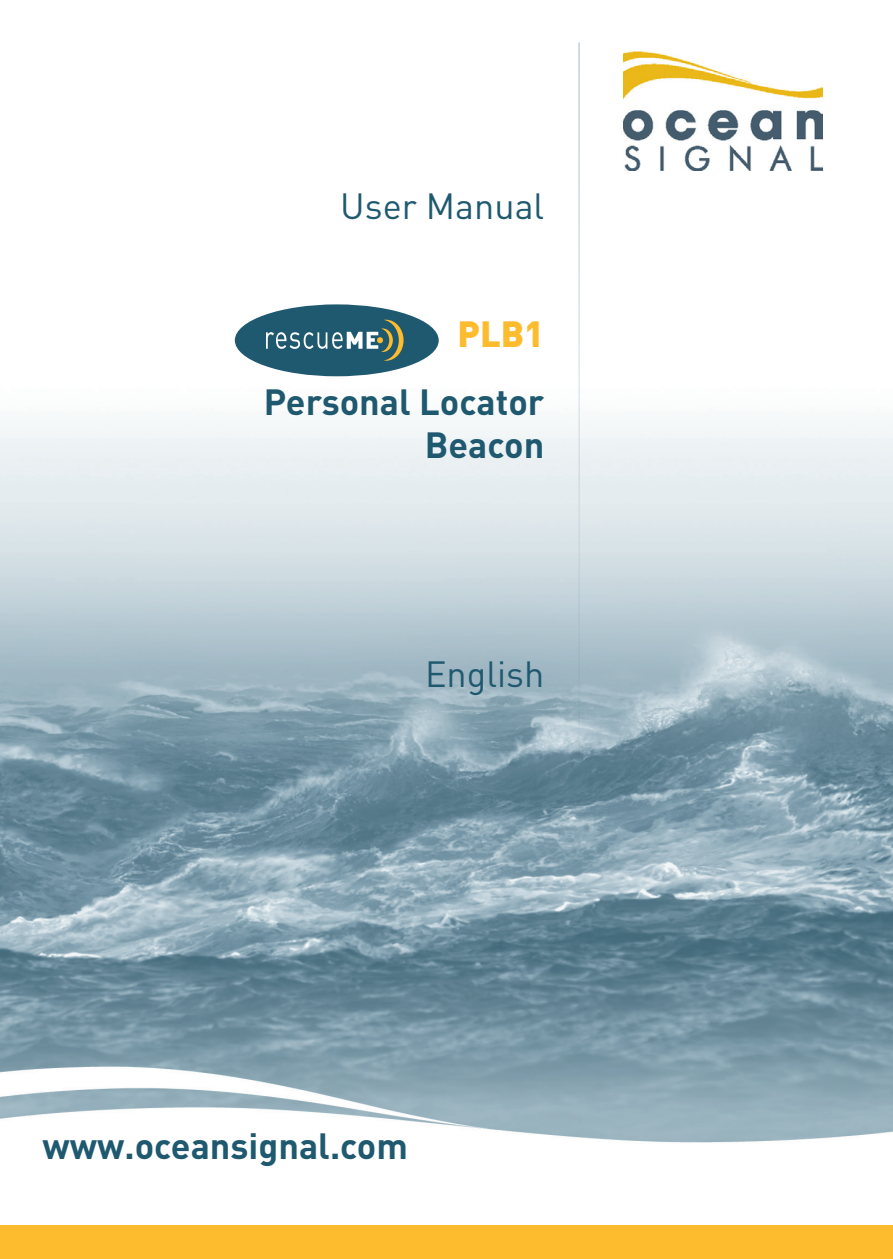
<style>
.page{position:relative;width:893px;height:1259px;background:#fff}
.page>*{position:absolute;margin:0;border:0;box-sizing:border-box;transform-origin:0 0}
.t1{font:700 36px "DIN Pro";color:#1f5970}
.t2{font:36px "DIN Pro";color:#1f5970}
.TOC_Body_Text_3{font:900 36px "DIN Pro";color:#fdbb2e}
</style>
<div class="page">
<img style="left:0;top:42px;width:893px;height:1101px">
<img style="left:624px;top:43px;width:198px;height:127px">
<hr style="left:578px;top:43px;width:2px;height:1105px;background:#1f5970">
<div style="left:0;top:1225px;width:893px;height:34px;background:#fdbb2e"></div>
<div style="left:235px;top:304px;width:204px;height:72px;background:#1f5970;border-radius:50%"></div>
<svg style="left:266px;top:320px;width:138px;height:41px"></svg>
<p class="t2" style="left:340px;top:181px;width:206px">User Manual</p>
<p class="TOC_Body_Text_3" style="left:457px;top:309px;width:88px">PLB1</p>
<p class="t1" style="left:264px;top:377px;width:282px">Personal Locator</p>
<p class="t1" style="left:425px;top:420px;width:121px">Beacon</p>
<p class="t2" style="left:425px;top:649px;width:121px">English</p>
<p class="t1" style="left:43px;top:1121px;width:367px">www.oceansignal.com</p>
</div>
